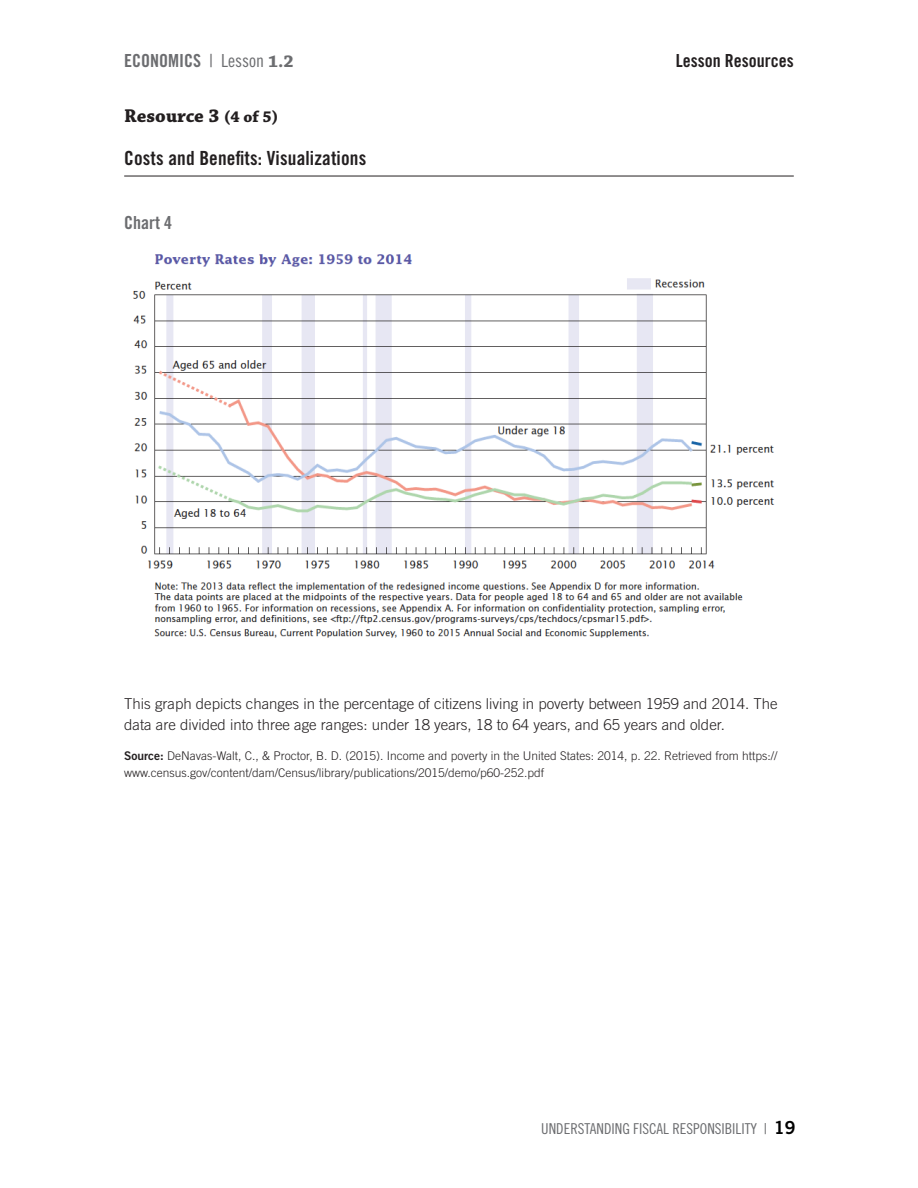
<style>
.page{position:relative;width:918px;height:1188px;background:#fff}
.page>*{position:absolute;margin:0;border:0;box-sizing:border-box;transform-origin:0 0}
.UFR_RES_TITLE_nrt{font:19.5px "Trade Gothic LT Std Bd Cn 20";letter-spacing:.01em;color:#231f20}
.UFR_RES_NUMb-title{font:700 19.5px "Chaparral Pro";color:#231f20}
.UFR_RES_H1{font:18px "Trade Gothic LT Std Bd Cn 20";color:#6c6d70}
.t1{font:18px "Trade Gothic LT Std Bd Cn 20";color:#231f20}
.t2{font:18px "Trade Gothic LT Std Cn 18";color:#6c6d70}
.UFR_RES_Body_Txt_bt{font:300 15px/21px "Trade Gothic LT Std";color:#231f20}
.t3{font:15px "Trade Gothic LT Std Cn 18";color:#6c6d70}
.UFR_RESOURCE_source{font:300 12px/16.8px "Trade Gothic LT Std";color:#231f20}
.s1{font-family:"Chaparral Pro";font-weight:700}
.s2{font-size:16.5px}
.s3{font-family:"Trade Gothic LT Std Bd 2";font-weight:400}
.s4{font-family:"Trade Gothic LT Std Bd 2";font-size:18px;color:#000}
</style>
<div class="page">
<hr style="left:124px;top:176px;width:670px;height:1px;background:#231f20">
<img style="left:133px;top:254px;width:642px;height:384px">
<h2 class="UFR_RES_H1" style="left:124px;top:50px;width:10px">economics</h2>
<h2 class="t2" style="left:209px;top:50px;width:86px">| Lesson <span class="s1">1.2</span></h2>
<h2 class="t1" style="left:676px;top:50px;width:119px">Lesson Resources</h2>
<p class="UFR_RES_NUMb-title" style="left:124px;top:105px;width:156px">Resource 3 <span class="s2">(4 of 5)</span></p>
<p class="UFR_RES_TITLE_nrt" style="left:124px;top:146px;width:244px">Costs and Benefits: Visualizations</p>
<p class="UFR_RES_H1" style="left:124px;top:212px;width:49px">Chart 4</p>
<p class="UFR_RES_Body_Txt_bt" style="left:124px;top:692px;width:655px">This graph depicts changes in the percentage of citizens living in poverty between 1959 and 2014. The data are divided into three age ranges: under 18 years, 18 to 64 years, and 65 years and older.</p>
<p class="UFR_RESOURCE_source" style="left:124px;top:747px;width:655px"><span class="s3">Source:</span> DeNavas-Walt, C., &amp; Proctor, B. D. (2015). Income and poverty in the United States: 2014, p. 22. Retrieved from https:// www.census.gov/content/dam/Census/library/publications/2015/demo/p60-252.pdf</p>
<p class="t3" style="left:541px;top:1120px;width:256px">UNDERSTANDING FISCAL RESPONSIBILITY | <span class="s4">19</span></p>
</div>
